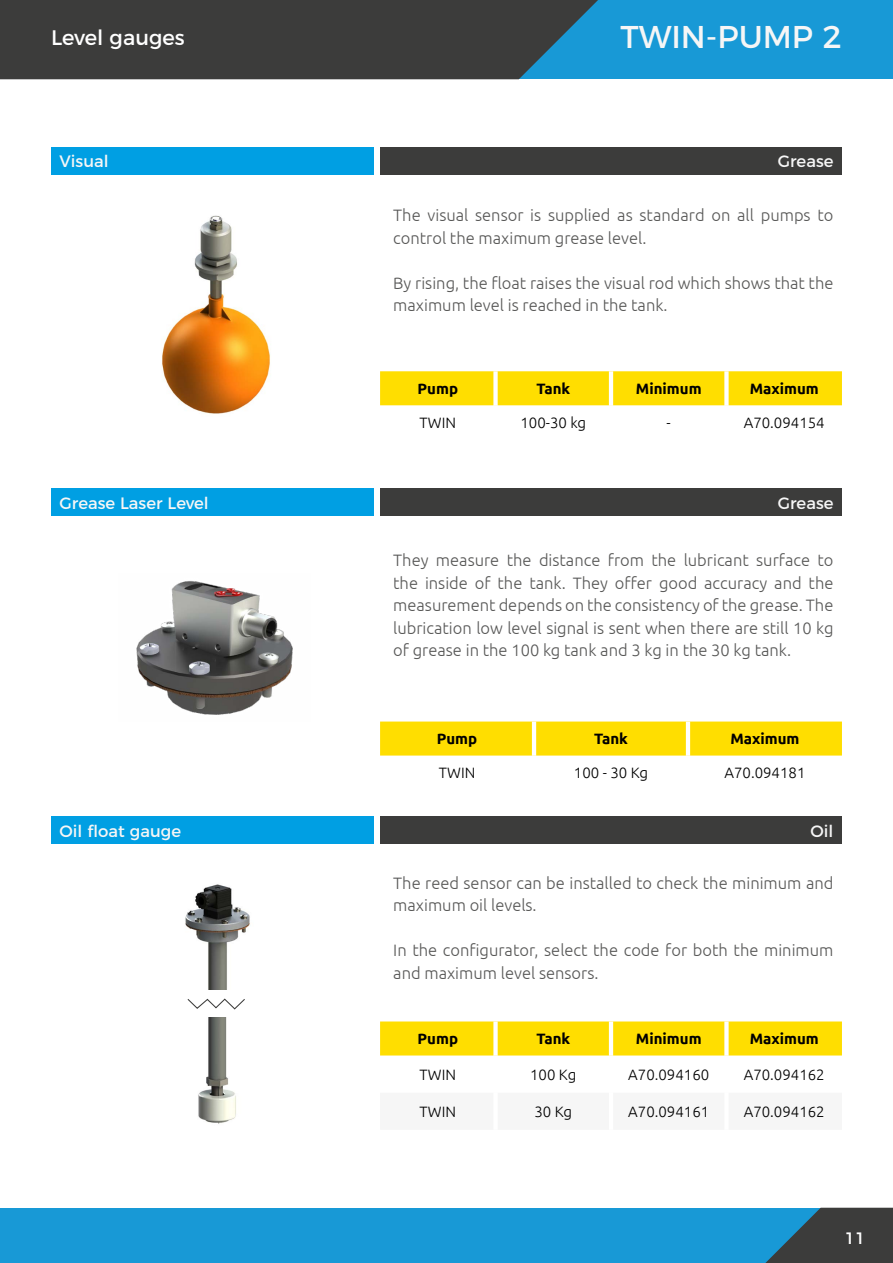
<style>
.page{position:relative;width:893px;height:1263px;background:#fff}
.page>*{position:absolute;margin:0;border:0;box-sizing:border-box;transform-origin:0 0}
.t1{font:31.5px "Montserrat";color:#f6f6f6}
.t2{font:21px "Montserrat";color:#fff}
.t3{font:300 16.5px/22.5px "Ubuntu";color:#575756}
.t4{font:16.5px "Montserrat";color:#f6f6f6}
.t5{font:16.5px "Montserrat";color:#fff}
.t6{font:300 15px "Ubuntu";color:#000}
.t7{font:700 15px "Ubuntu";color:#000}
</style>
<div class="page">
<div style="left:0;top:0;width:893px;height:79px;background:#1899d6"></div>
<div style="left:0;top:0;width:598px;height:79px;background:#3c3c3b"></div>
<div style="left:0;top:1208px;width:893px;height:55px;background:#1899d6"></div>
<svg style="left:765px;top:1208px;width:128px;height:55px"></svg>
<img style="left:162px;top:215px;width:108px;height:199px">
<img style="left:185px;top:884px;width:65px;height:105px">
<svg style="left:187px;top:998px;width:58px;height:12px"></svg>
<img style="left:198px;top:1017px;width:38px;height:107px">
<img style="left:136px;top:581px;width:157px;height:134px">
<div style="left:51px;top:147px;width:323px;height:27px;background:#009fe3"></div>
<div style="left:380px;top:147px;width:462px;height:27px;background:#3c3c3b"></div>
<div style="left:380px;top:371px;width:462px;height:34px;background:#ffde00"></div>
<div style="left:493px;top:371px;width:5px;height:34px;background:#fff"></div>
<hr style="left:609px;top:371px;width:4px;height:34px;background:#fff">
<div style="left:724px;top:371px;width:5px;height:34px;background:#fff"></div>
<div style="left:380px;top:488px;width:462px;height:28px;background:#3c3c3b"></div>
<div style="left:51px;top:488px;width:323px;height:28px;background:#009fe3"></div>
<div style="left:380px;top:721px;width:462px;height:34px;background:#ffde00"></div>
<hr style="left:532px;top:721px;width:4px;height:34px;background:#fff">
<hr style="left:686px;top:721px;width:4px;height:34px;background:#fff">
<div style="left:380px;top:817px;width:462px;height:27px;background:#3c3c3b"></div>
<div style="left:51px;top:817px;width:323px;height:27px;background:#009fe3"></div>
<div style="left:380px;top:1021px;width:462px;height:34px;background:#ffde00"></div>
<div style="left:493px;top:1021px;width:5px;height:34px;background:#fff"></div>
<hr style="left:609px;top:1021px;width:4px;height:34px;background:#fff">
<div style="left:724px;top:1021px;width:5px;height:34px;background:#fff"></div>
<p class="t2" style="left:51px;top:21px;width:135px">Level gauges</p>
<p class="t4" style="left:60px;top:148px;width:51px">Visual</p>
<h1 class="t1" style="left:620px;top:12px;width:223px">TWIN-PUMP 2</h1>
<p class="t4" style="left:778px;top:148px;width:57px">Grease</p>
<p class="t3" style="left:393px;top:204px;width:442px">The visual sensor is supplied as standard on all pumps to control the maximum grease level.</p>
<p class="t3" style="left:393px;top:271px;width:442px">By rising, the float raises the visual rod which shows that the maximum level is reached in the tank.</p>
<p class="t7" style="left:418px;top:380px;width:42px">Pump</p>
<p class="t7" style="left:536px;top:380px;width:35px">Tank</p>
<p class="t7" style="left:636px;top:380px;width:67px">Minimum</p>
<p class="t7" style="left:750px;top:380px;width:71px">Maximum</p>
<p class="t6" style="left:419px;top:414px;width:38px">TWIN</p>
<p class="t6" style="left:520px;top:414px;width:67px">100-30 kg</p>
<p class="t6" style="left:667px;top:414px;width:6px">-</p>
<p class="t6" style="left:744px;top:414px;width:82px">A70.094154</p>
<p class="t4" style="left:60px;top:490px;width:151px">Grease Laser Level</p>
<p class="t4" style="left:778px;top:490px;width:57px">Grease</p>
<p class="t3" style="left:393px;top:548px;width:442px;text-align:justify">They measure the distance from the lubricant surface to the inside of the tank. They offer good accuracy and the measurement depends on the consistency of the grease. The lubrication low level signal is sent when there are still 10 kg of grease in the 100 kg tank and 3 kg in the 30 kg tank.</p>
<p class="t7" style="left:437px;top:730px;width:42px">Pump</p>
<p class="t7" style="left:594px;top:730px;width:35px">Tank</p>
<p class="t7" style="left:730px;top:730px;width:71px">Maximum</p>
<p class="t6" style="left:439px;top:764px;width:38px">TWIN</p>
<p class="t6" style="left:574px;top:764px;width:76px">100 - 30 Kg</p>
<p class="t6" style="left:724px;top:764px;width:82px">A70.094181</p>
<p class="t4" style="left:60px;top:818px;width:123px">Oil float gauge</p>
<p class="t4" style="left:810px;top:818px;width:24px">Oil</p>
<p class="t3" style="left:393px;top:871px;width:442px">The reed sensor can be installed to check the minimum and maximum oil levels.</p>
<p class="t3" style="left:393px;top:939px;width:442px">In the configurator, select the code for both the minimum and maximum level sensors.</p>
<p class="t7" style="left:418px;top:1030px;width:42px">Pump</p>
<p class="t7" style="left:536px;top:1030px;width:35px">Tank</p>
<p class="t7" style="left:636px;top:1030px;width:67px">Minimum</p>
<p class="t7" style="left:750px;top:1030px;width:71px">Maximum</p>
<p class="t6" style="left:419px;top:1065px;width:38px">TWIN</p>
<p class="t6" style="left:530px;top:1065px;width:48px">100 Kg</p>
<p class="t6" style="left:628px;top:1065px;width:82px">A70.094160</p>
<p class="t6" style="left:744px;top:1065px;width:82px">A70.094162</p>
<p class="t6" style="left:419px;top:1103px;width:38px">TWIN</p>
<p class="t6" style="left:534px;top:1103px;width:39px">30 Kg</p>
<p class="t6" style="left:628px;top:1103px;width:82px">A70.094161</p>
<p class="t6" style="left:744px;top:1103px;width:82px">A70.094162</p>
<p class="t5" style="left:845px;top:1225px;width:22px">11</p>
</div>
